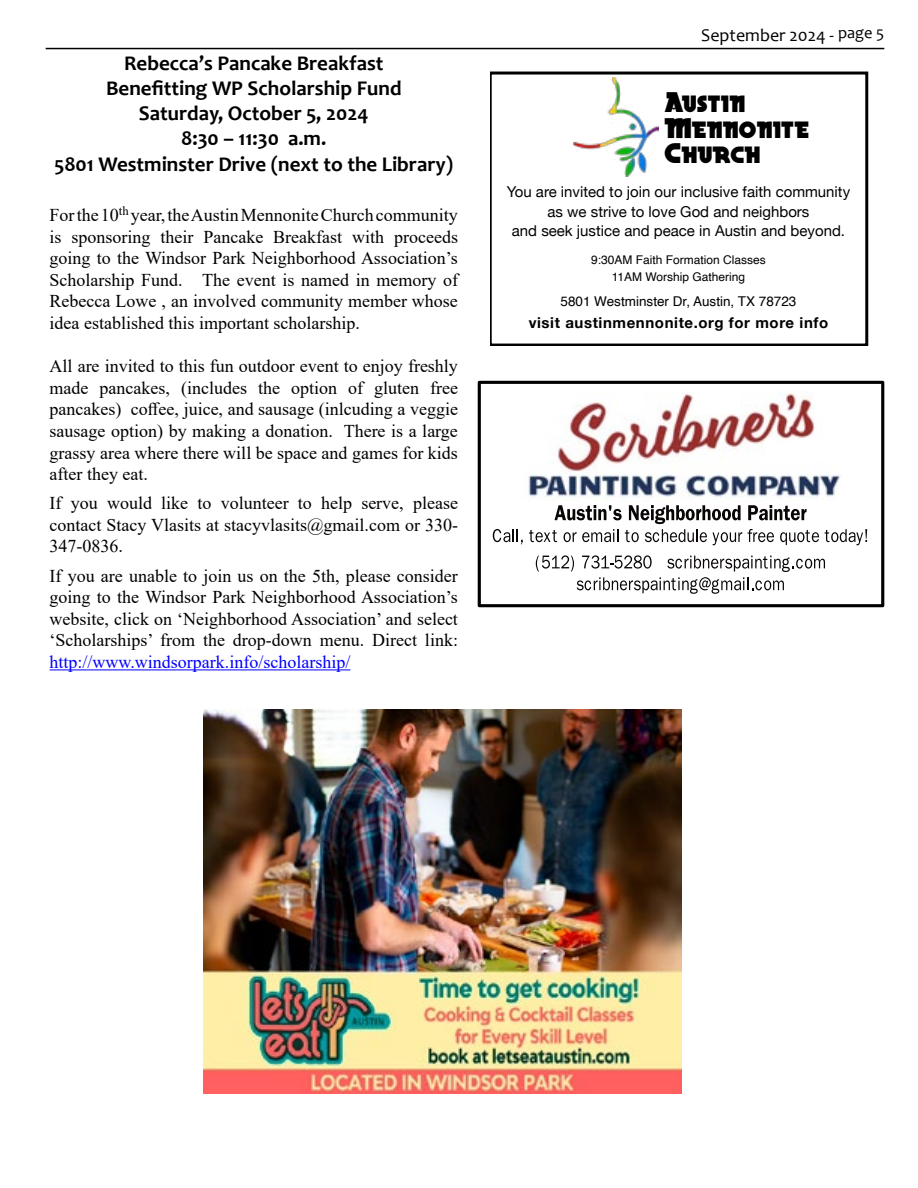
<style>
.page{position:relative;width:918px;height:1188px;background:#fff}
.page>*{position:absolute;margin:0;border:0;box-sizing:border-box;transform-origin:0 0}
.t1{font:24px/25.3px "Becker Black NF";letter-spacing:.02em;color:#000}
.t2{font:700 21px/25.2px "Candara";color:#000;text-align:center}
.t3{font:18px/21.6px "Times New Roman";color:#000;text-align:justify}
.t4{font:18px "Times New Roman";color:#00f}
.t5{font:18px "Candara";color:#000}
.t6{font:15px/19.8px "Helvetica Neue";color:#000;text-align:center}
.t7{font:700 15px "Helvetica Neue";letter-spacing:.04em;color:#000}
.t8{font:13.5px "Helvetica";color:#000}
.t9{font:12px/16.5px "Helvetica";color:#000;text-align:center}
</style>
<div class="page">
<hr style="left:46px;top:48px;width:838px;height:1px;background:#000">
<hr style="left:50px;top:669px;width:300px;height:1px;background:#00f">
<svg style="left:490px;top:72px;width:378px;height:274px"></svg>
<img style="left:573px;top:78px;width:86px;height:98px">
<img style="left:204px;top:710px;width:477px;height:384px">
<div style="left:478px;top:381px;width:406px;height:226px;border:3px solid #000"></div>
<svg style="left:748px;top:505px;width:59px;height:15px"></svg>
<svg style="left:493px;top:529px;width:30px;height:15px"></svg>
<svg style="left:529px;top:505px;width:213px;height:40px"></svg>
<svg style="left:748px;top:529px;width:26px;height:13px"></svg>
<svg style="left:780px;top:530px;width:39px;height:15px"></svg>
<svg style="left:825px;top:529px;width:42px;height:16px"></svg>
<svg style="left:536px;top:555px;width:289px;height:39px"></svg>
<img style="left:528px;top:392px;width:312px;height:110px">
<p class="t2" style="left:54px;top:50px;width:400px">Rebecca’s Pancake Breakfast<br>Benefitting WP Scholarship Fund<br>Saturday, October 5, 2024<br>8:30 – 11:30 a.m.<br>5801 Westminster Drive (next to the Library)</p>
<p class="t3" style="left:50px;top:204px;width:410px">For the 10<sup>th</sup> year, the Austin Mennonite Church community is sponsoring their Pancake Breakfast with proceeds going to the Windsor Park Neighborhood Association’s Scholarship Fund. The event is named in memory of Rebecca Lowe , an involved community member whose idea established this important scholarship.</p>
<p class="t3" style="left:50px;top:355px;width:410px">All are invited to this fun outdoor event to enjoy freshly made pancakes, (includes the option of gluten free pancakes) coffee, juice, and sausage (inlcuding a veggie sausage option) by making a donation. There is a large grassy area where there will be space and games for kids after they eat.</p>
<p class="t3" style="left:50px;top:492px;width:410px">If you would like to volunteer to help serve, please contact Stacy Vlasits at stacyvlasits@gmail.com or 330- 347-0836.</p>
<p class="t3" style="left:50px;top:564px;width:410px">If you are unable to join us on the 5th, please consider going to the Windsor Park Neighborhood Association’s website, click on ‘Neighborhood Association’ and select ‘Scholarships’ from the drop-down menu. Direct link:</p>
<p class="t4" style="left:50px;top:649px;width:302px">http://www.windsorpark.info/scholarship/</p>
<p class="t5" style="left:701px;top:24px;width:185px">September 2024 - <sup>page</sup> <sup>5</sup></p>
<h1 class="t1" style="left:665px;top:90px;width:146px">Austin<br>Mennonite<br>Church</h1>
<p class="t6" style="left:507px;top:182px;width:345px">You are invited to join our inclusive faith community as we strive to love God and neighbors<br>and seek justice and peace in Austin and beyond.</p>
<p class="t9" style="left:591px;top:252px;width:176px">9:30AM Faith Formation Classes<br>11AM Worship Gathering</p>
<p class="t8" style="left:561px;top:291px;width:237px">5801 Westminster Dr, Austin, TX 78723</p>
<p class="t7" style="left:529px;top:311px;width:301px">visit austinmennonite.org for more info</p>
</div>
